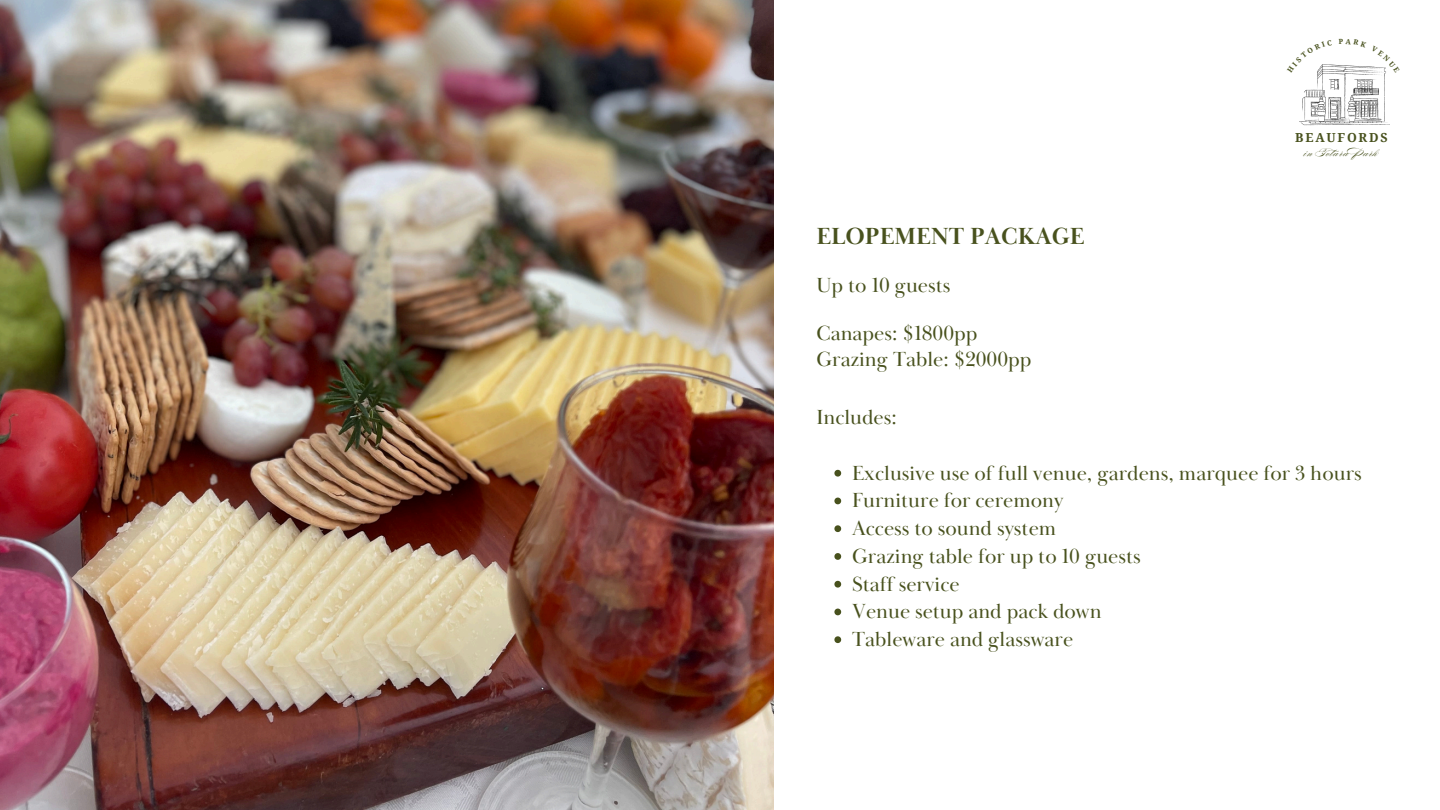
<style>
.page{position:relative;width:1440px;height:810px;background:#fff}
.page>*{position:absolute;margin:0;border:0;box-sizing:border-box;transform-origin:0 0}
.t1{font:700 24px "Baskerville Display PT";color:#48511d}
.t2{font:21px/27.8px "Baskerville Display PT";color:#48511d}
.t3{font:700 12.5px "Noto Serif";letter-spacing:.14em;color:#48511d}
.t4{font:10.3px "Burgues Script";letter-spacing:.08em;color:#48511d}
</style>
<div class="page">
<img style="left:1299px;top:64px;width:90px;height:62px">
<img style="left:0;top:0;width:774px;height:810px">
<svg style="left:834px;top:470px;width:7px;height:7px"></svg>
<svg style="left:834px;top:498px;width:7px;height:6px"></svg>
<svg style="left:834px;top:525px;width:7px;height:7px"></svg>
<svg style="left:834px;top:553px;width:7px;height:7px"></svg>
<svg style="left:834px;top:581px;width:7px;height:7px"></svg>
<svg style="left:834px;top:609px;width:7px;height:6px"></svg>
<svg style="left:834px;top:636px;width:7px;height:7px"></svg>
<svg style="left:1299px;top:64px;width:33px;height:9px"></svg>
<svg style="left:1339px;top:64px;width:50px;height:9px"></svg>
<p class="t1" style="left:816px;top:222px;width:270px">ELOPEMENT PACKAGE</p>
<p class="t2" style="left:816px;top:272px;width:136px">Up to 10 guests</p>
<p class="t2" style="left:816px;top:321px;width:217px;line-height:25.5px">Canapes: $1800pp<br>Grazing Table: $2000pp</p>
<p class="t2" style="left:816px;top:404px;width:82px">Includes:</p>
<p class="t3" style="left:1295px;top:129px;width:94px">BEAUFORDS</p>
<p class="t4" style="left:1304px;top:147px;width:75px">in Totara Park</p>
<p class="t2" style="left:852px;top:460px;width:511px">Exclusive use of full venue, gardens, marquee for 3 hours<br>Furniture for ceremony<br>Access to sound system<br>Grazing table for up to 10 guests<br>Staff service<br>Venue setup and pack down<br>Tableware and glassware</p>
</div>
